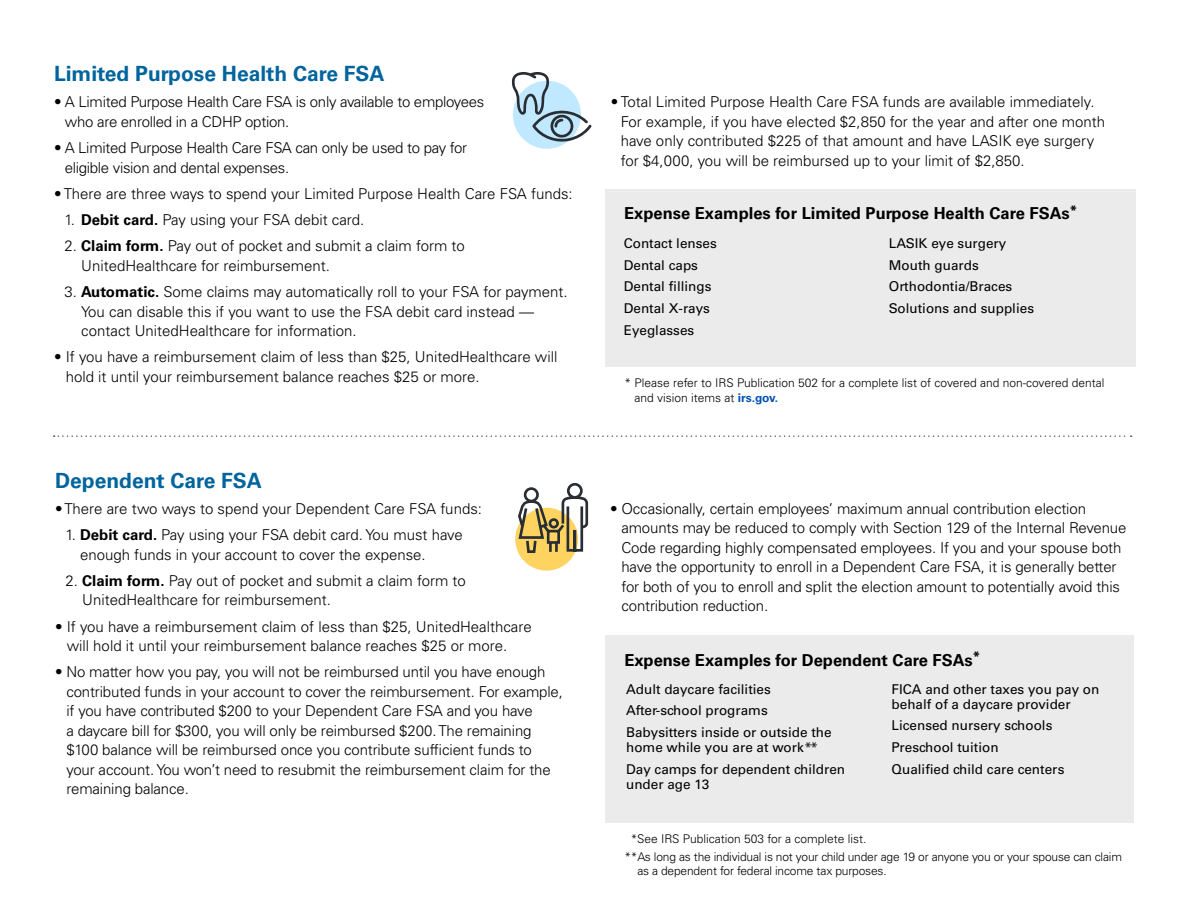
<style>
.page{position:relative;width:1188px;height:918px;background:#fff}
.page>*{position:absolute;margin:0;border:0;box-sizing:border-box;transform-origin:0 0}
.t1{font:700 21px "Univers LT Std";color:#00649d}
.t2{font:700 16.5px "Univers LT Std";color:#000}
.t3{font:300 15px/19.5px "Univers LT Std";letter-spacing:-.01em;color:#000}
.t4{font:13.5px/21.8px "Univers LT Std";color:#000}
.t5{font:300 12px/17.7px "Univers LT Std";letter-spacing:-.015em;color:#000}
.s1{font-weight:700}
.s2{font-weight:700;color:#0354b1}
</style>
<div class="page">
<svg style="left:54px;top:435px;width:1078px;height:2px"></svg>
<div style="left:605px;top:635px;width:529px;height:187px;background:#ebebec"></div>
<div style="left:605px;top:189px;width:531px;height:177px;background:#ebebec"></div>
<div style="left:513px;top:81px;width:68px;height:68px;background:#c0e9ff;border-radius:50%"></div>
<svg style="left:512px;top:72px;width:80px;height:70px"></svg>
<div style="left:515px;top:508px;width:63px;height:63px;background:#ffd360;border-radius:50%"></div>
<svg style="left:517px;top:483px;width:72px;height:71px"></svg>
<h1 class="t1" style="left:54px;top:62px;width:332px">Limited Purpose Health Care FSA</h1>
<p class="t3" style="left:65px;top:92px;width:421px;text-indent:-11px">• A Limited Purpose Health Care FSA is only available to employees who are enrolled in a CDHP option.</p>
<p class="t3" style="left:65px;top:138px;width:404px;text-indent:-11px">• A Limited Purpose Health Care FSA can only be used to pay for eligible vision and dental expenses.</p>
<p class="t3" style="left:54px;top:184px;width:520px">• There are three ways to spend your Limited Purpose Health Care FSA funds:</p>
<p class="t3" style="left:64px;top:210px;width:301px">1. <span class="s1">Debit card.</span> Pay using your FSA debit card.</p>
<p class="t3" style="left:81px;top:236px;width:385px;text-indent:-17px">2. <span class="s1">Claim form.</span> Pay out of pocket and submit a claim form to<br>UnitedHealthcare for reimbursement.</p>
<p class="t3" style="left:81px;top:282px;width:488px;text-indent:-17px">3. <span class="s1">Automatic.</span> Some claims may automatically roll to your FSA for payment.<br>You can disable this if you want to use the FSA debit card instead — contact UnitedHealthcare for information.</p>
<p class="t3" style="left:66px;top:347px;width:493px;text-indent:-12px">• If you have a reimbursement claim of less than $25, UnitedHealthcare will hold it until your reimbursement balance reaches $25 or more.</p>
<h1 class="t1" style="left:55px;top:468px;width:209px">Dependent Care FSA</h1>
<p class="t3" style="left:55px;top:499px;width:429px">• There are two ways to spend your Dependent Care FSA funds:</p>
<p class="t3" style="left:80px;top:525px;width:384px;text-indent:-15px">1. <span class="s1">Debit card.</span> Pay using your FSA debit card. You must have enough funds in your account to cover the expense.</p>
<p class="t3" style="left:82px;top:571px;width:385px;text-indent:-17px">2. <span class="s1">Claim form.</span> Pay out of pocket and submit a claim form to<br>UnitedHealthcare for reimbursement.</p>
<p class="t3" style="left:67px;top:617px;width:467px;text-indent:-12px">• If you have a reimbursement claim of less than $25, UnitedHealthcare will hold it until your reimbursement balance reaches $25 or more.</p>
<p class="t3" style="left:66px;top:662px;width:498px;text-indent:-11px">• No matter how you pay, you will not be reimbursed until you have enough contributed funds in your account to cover the reimbursement. For example, if you have contributed $200 to your Dependent Care FSA and you have<br>a daycare bill for $300, you will only be reimbursed $200. The remaining $100 balance will be reimbursed once you contribute sufficient funds to your account. You won’t need to resubmit the reimbursement claim for the remaining balance.</p>
<p class="t3" style="left:621px;top:92px;width:486px;text-indent:-10px">• Total Limited Purpose Health Care FSA funds are available immediately.<br>For example, if you have elected $2,850 for the year and after one month have only contributed $225 of that amount and have LASIK eye surgery for $4,000, you will be reimbursed up to your limit of $2,850.</p>
<p class="t2" style="left:624px;top:204px;width:455px">Expense Examples for Limited Purpose Health Care FSAs<sup>*</sup></p>
<p class="t4" style="left:624px;top:232px;width:95px">Contact lenses<br>Dental caps<br>Dental fillings<br>Dental X-rays<br>Eyeglasses</p>
<p class="t4" style="left:889px;top:232px;width:147px">LASIK eye surgery<br>Mouth guards<br>Orthodontia/Braces<br>Solutions and supplies</p>
<p class="t5" style="left:634px;top:376px;width:472px;line-height:14.4px;text-indent:-10px">* Please refer to IRS Publication 502 for a complete list of covered and non-covered dental and vision items at <span class="s2">irs.gov.</span></p>
<p class="t3" style="left:621px;top:499px;width:506px;text-indent:-11px">• Occasionally, certain employees’ maximum annual contribution election amounts may be reduced to comply with Section 129 of the Internal Revenue Code regarding highly compensated employees. If you and your spouse both have the opportunity to enroll in a Dependent Care FSA, it is generally better for both of you to enroll and split the election amount to potentially avoid this contribution reduction.</p>
<p class="t2" style="left:624px;top:650px;width:358px">Expense Examples for Dependent Care FSAs<sup>*</sup></p>
<p class="t4" style="left:626px;top:678px;width:207px">Adult daycare facilities<br>After-school programs<br>Babysitters inside or outside the</p>
<p class="t4" style="left:626px;top:737px;width:221px">home while you are at work**<br>Day camps for dependent children</p>
<p class="t4" style="left:626px;top:773px;width:85px">under age 13</p>
<p class="t4" style="left:892px;top:681px;width:209px;line-height:15px">FICA and other taxes you pay on behalf of a daycare provider</p>
<p class="t4" style="left:892px;top:715px;width:174px">Licensed nursery schools<br>Preschool tuition<br>Qualified child care centers</p>
<p class="t5" style="left:624px;top:830px;width:499px;text-indent:6px">*See IRS Publication 503 for a complete list.<br>**As long as the individual is not your child under age 19 or anyone you or your spouse can claim</p>
<p class="t5" style="left:637px;top:862px;width:251px">as a dependent for federal income tax purposes.</p>
</div>
